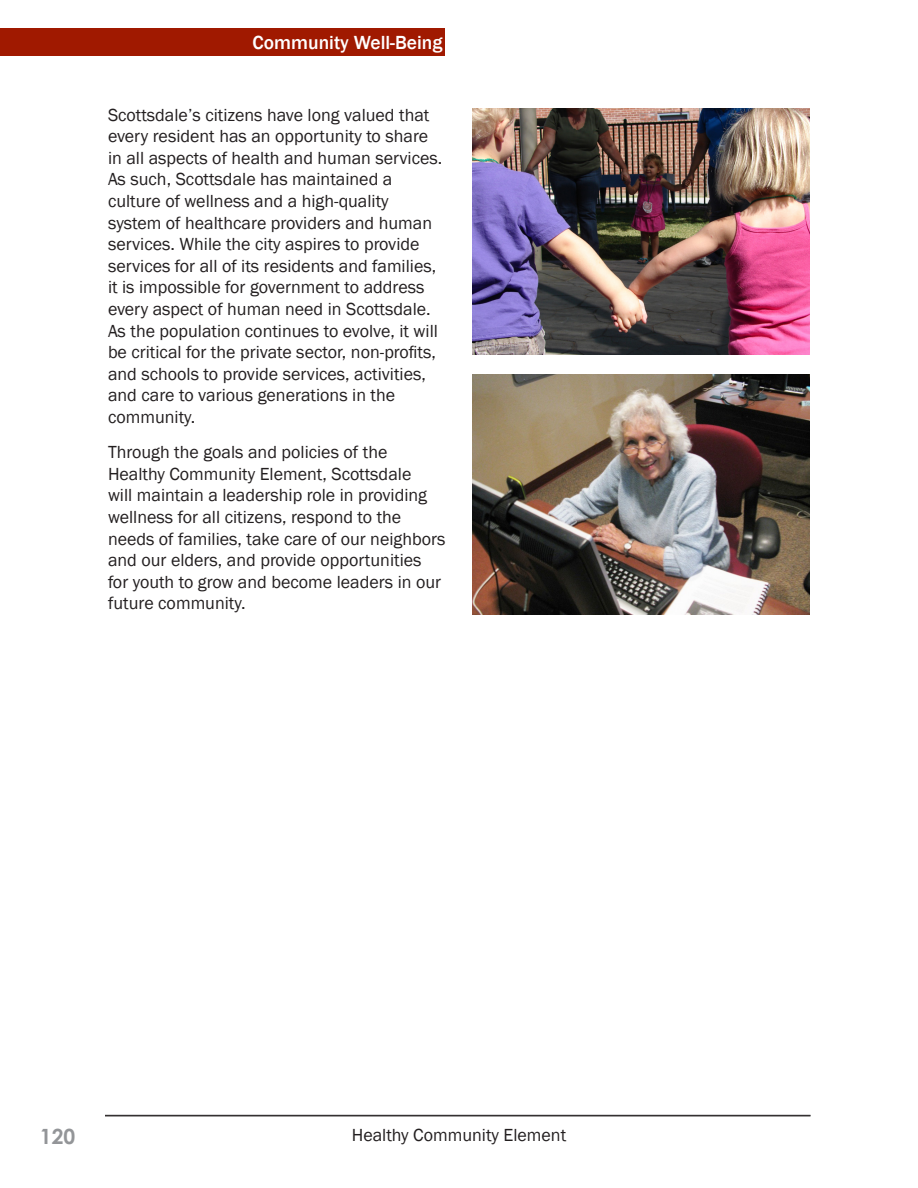
<style>
.page{position:relative;width:918px;height:1188px;background:#fff}
.page>*{position:absolute;margin:0;border:0;box-sizing:border-box;transform-origin:0 0}
.t1{font:700 21px "Century Gothic";color:#939598}
.t2{font:500 19.5px "Franklin Gothic";color:#fff}
.Body{font:18px/21.6px "Franklin Gothic";color:#231f20}
.Element_Name_Bottom{font:18px "Franklin Gothic";color:#231f20}
</style>
<div class="page">
<img style="left:472px;top:374px;width:338px;height:240px">
<img style="left:472px;top:108px;width:338px;height:247px">
<div style="left:0;top:28px;width:446px;height:28px;background:#a01900"></div>
<hr style="left:105px;top:1115px;width:706px;height:1px;background:#231f20">
<hr style="left:105px;top:1116px;width:706px;height:1px;background:#231f20">
<p class="t2" style="left:253px;top:30px;width:191px">Community Well-Being</p>
<p class="Body" style="left:108px;top:104px;width:336px">Scottsdale’s citizens have long valued that every resident has an opportunity to share in all aspects of health and human services.<br>As such, Scottsdale has maintained a culture of wellness and a high-quality system of healthcare providers and human services. While the city aspires to provide services for all of its residents and families, it is impossible for government to address every aspect of human need in Scottsdale.<br>As the population continues to evolve, it will be critical for the private sector, non-profits, and schools to provide services, activities, and care to various generations in the community.</p>
<p class="Body" style="left:108px;top:442px;width:339px">Through the goals and policies of the Healthy Community Element, Scottsdale<br>will maintain a leadership role in providing wellness for all citizens, respond to the needs of families, take care of our neighbors and our elders, and provide opportunities for youth to grow and become leaders in our future community.</p>
<p class="t1" style="left:40px;top:1121px;width:37px">120</p>
<p class="Element_Name_Bottom" style="left:352px;top:1123px;width:216px">Healthy Community Element</p>
</div>
